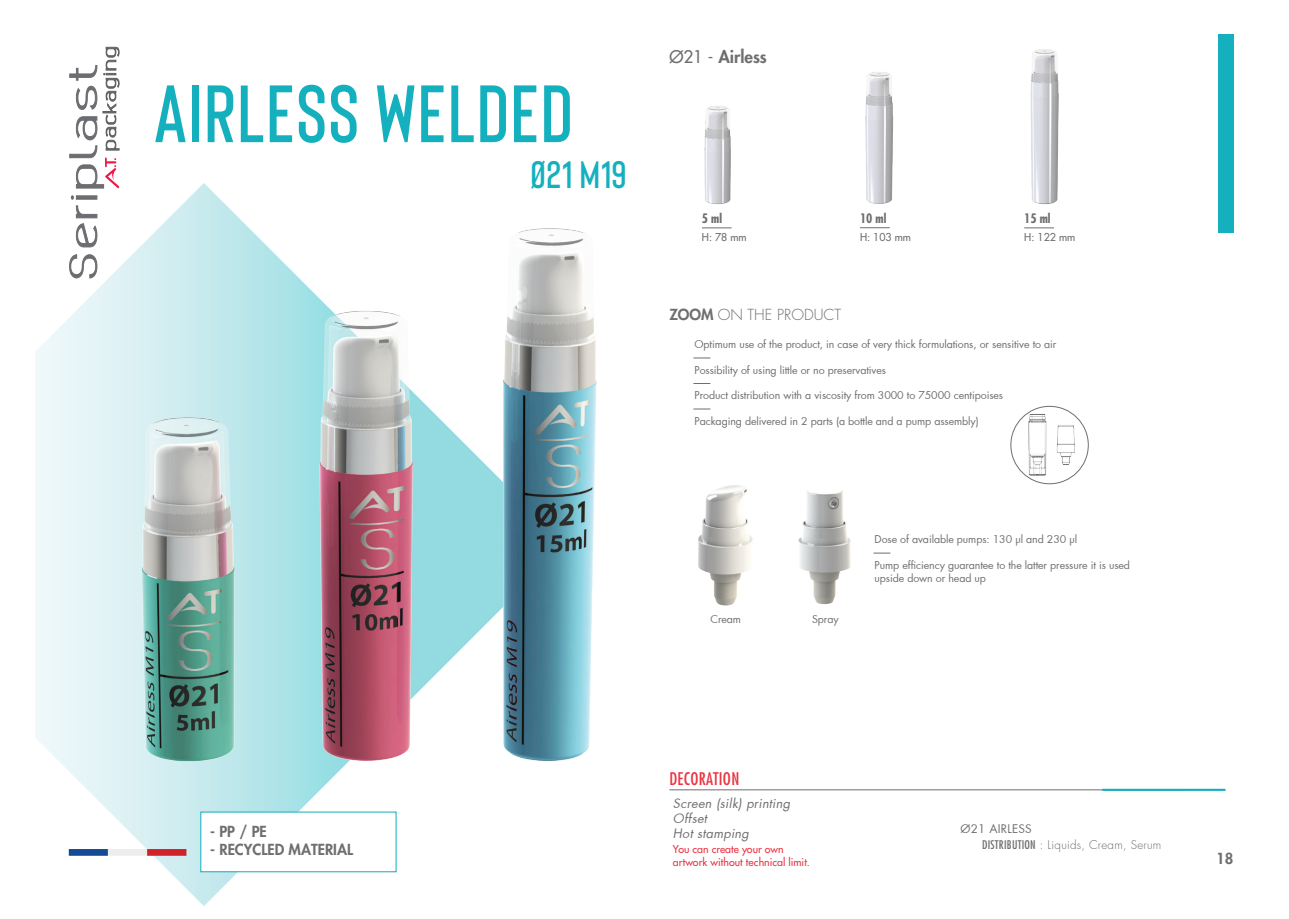
<style>
.page{position:relative;width:1289px;height:919px;background:#fff}
.page>*{position:absolute;margin:0;border:0;box-sizing:border-box;transform-origin:0 0}
.t1{font:600 81px "Bison";letter-spacing:.025em;color:#15b0be}
.t2{font:600 38.1px "Bison";letter-spacing:.025em;color:#15b0be}
.t3{font:800 16.95px "Futura";color:#706e6f}
.t4{font:condensed 16.95px "Futura";letter-spacing:.02em;color:#e93543}
.t5{font:800 14.85px "Futura";color:#706e6f}
.t6{font:300 14.85px "Futura";color:#706e6f}
.t7{font:italic 12.75px/15.3px "Futura";letter-spacing:.02em;color:#706e6f}
.t8{font:700 condensed 12.75px "Futura";color:#706e6f}
.t9{font:300 11.7px/15.8px "Futura";letter-spacing:.02em;color:#706e6f}
.t10{font:10.65px/12.8px "Futura";letter-spacing:-.01em;color:#6d6e70}
.t11{font:10.65px "Futura";letter-spacing:-.01em;color:#706e6f}
.t12{font:10.65px/12.8px "Futura";color:#e93543}
.t13{font:10.65px "Futura";color:#706e6f}
.s1{font-weight:400}
.s2{font-weight:800}
.s3{font-weight:400;font-stretch:condensed}
</style>
<div class="page">
<svg style="left:36px;top:183px;width:361px;height:723px"></svg>
<svg style="left:702px;top:227px;width:29px;height:1px"></svg>
<svg style="left:860px;top:227px;width:29px;height:1px"></svg>
<svg style="left:1024px;top:227px;width:29px;height:1px"></svg>
<svg style="left:693px;top:383px;width:17px;height:1px"></svg>
<svg style="left:693px;top:358px;width:17px;height:1px"></svg>
<svg style="left:873px;top:553px;width:17px;height:1px"></svg>
<svg style="left:693px;top:409px;width:17px;height:1px"></svg>
<div style="left:1010px;top:406px;width:78px;height:78px;border:1px solid #706e6f;border-radius:50%"></div>
<div style="left:1218px;top:34px;width:15px;height:199px;background:#15b0be"></div>
<hr style="left:669px;top:789px;width:520px;height:1px;background:#706e6f">
<hr style="left:1102px;top:788px;width:123px;height:2px;background:#15b0be">
<div style="left:200px;top:811px;width:196px;height:61px;background:#fff;border:1px solid #15b0be"></div>
<svg style="left:69px;top:254px;width:28px;height:24px"></svg>
<svg style="left:76px;top:206px;width:21px;height:41px"></svg>
<svg style="left:71px;top:196px;width:26px;height:3px"></svg>
<svg style="left:69px;top:47px;width:50px;height:141px"></svg>
<img style="left:1030px;top:49px;width:29px;height:156px">
<img style="left:865px;top:72px;width:29px;height:132px">
<img style="left:704px;top:106px;width:27px;height:99px">
<img style="left:1026px;top:412px;width:21px;height:64px">
<img style="left:1056px;top:425px;width:19px;height:40px">
<img style="left:698px;top:485px;width:55px;height:121px">
<img style="left:798px;top:490px;width:53px;height:115px">
<img style="left:133px;top:219px;width:464px;height:544px">
<img style="left:69px;top:849px;width:117px;height:22px">
<h1 class="t1" style="left:154px;top:63px;width:420px">AIRLESS WELDED</h1>
<h2 class="t2" style="left:531px;top:151px;width:97px">Ø21 M19</h2>
<h3 class="t3" style="left:669px;top:46px;width:99px"><span class="s1">Ø21 -</span> Airless</h3>
<p class="t8" style="left:702px;top:211px;width:22px">5 ml</p>
<p class="t13" style="left:702px;top:230px;width:46px">H: 78 mm</p>
<p class="t8" style="left:860px;top:211px;width:28px">10 ml</p>
<p class="t13" style="left:860px;top:230px;width:52px">H: 103 mm</p>
<h3 class="t6" style="left:669px;top:305px;width:173px"><span class="s2">ZOOM</span> ON THE PRODUCT</h3>
<p class="t8" style="left:1024px;top:211px;width:28px">15 ml</p>
<p class="t13" style="left:1024px;top:230px;width:52px">H: 122 mm</p>
<p class="t10" style="left:694px;top:338px;width:363px">Optimum use of the product, in case of very thick formulations, or sensitive to air</p>
<p class="t10" style="left:694px;top:363px;width:193px">Possibility of using little or no preservatives</p>
<p class="t10" style="left:694px;top:389px;width:310px">Product distribution with a viscosity from 3000 to 75000 centipoises</p>
<p class="t11" style="left:694px;top:413px;width:286px">Packaging delivered in 2 parts (a bottle and a pump assembly)</p>
<p class="t11" style="left:710px;top:611px;width:32px">Cream</p>
<p class="t11" style="left:812px;top:611px;width:28px">Spray</p>
<p class="t11" style="left:874px;top:532px;width:204px">Dose of available pumps: 130 µl and 230 µl</p>
<p class="t10" style="left:874px;top:558px;width:257px">Pump efficiency guarantee to the latter pressure it is used upside down or head up</p>
<h3 class="t5" style="left:210px;top:822px;width:58px">- PP / PE</h3>
<h3 class="t5" style="left:210px;top:839px;width:144px">- RECYCLED MATERIAL</h3>
<h3 class="t4" style="left:669px;top:768px;width:71px">DECORATION</h3>
<p class="t7" style="left:673px;top:795px;width:119px">Screen (silk) printing<br>Offset<br>Hot stamping</p>
<p class="t12" style="left:673px;top:843px;width:138px">You can create your own artwork without technical limit.</p>
<p class="t9" style="left:982px;top:821px;width:181px;text-indent:-22px"><span class="s1">Ø21 AIRLESS<br></span><span class="s3">DISTRIBUTION</span> : Liquids, Cream, Serum</p>
<h3 class="t5" style="left:1215px;top:848px;width:19px">18</h3>
</div>
